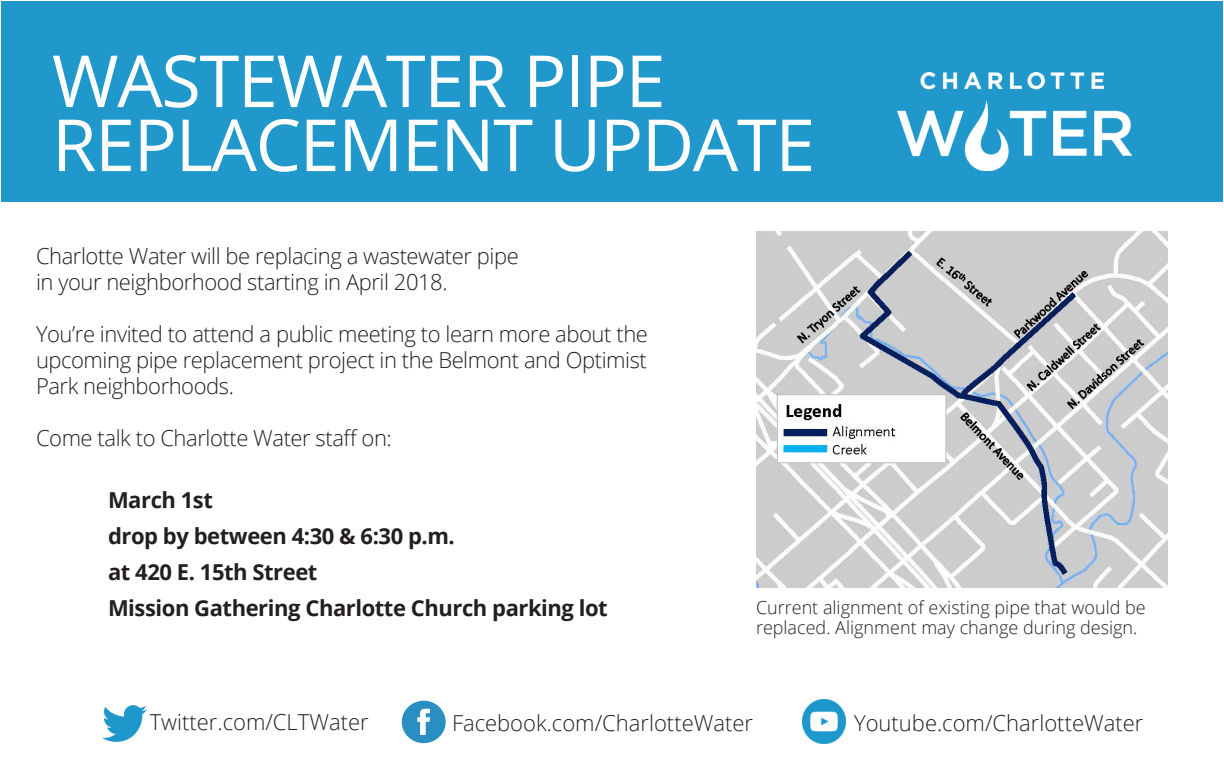
<style>
.page{position:relative;width:1224px;height:774px;background:#fff}
.page>*{position:absolute;margin:0;border:0;box-sizing:border-box;transform-origin:0 0}
.t1{font:72px "Open Sans";letter-spacing:-.02em;color:#fff}
.t2{font:300 22px/26px "Open Sans";letter-spacing:-.02em;color:#231f20}
.t3{font:700 22px/36px "Open Sans";letter-spacing:-.02em;color:#231f20}
.t4{font:300 22px "Open Sans";color:#231f20}
.t5{font:300 18px/20px "Open Sans";color:#231f20}
</style>
<div class="page">
<div style="left:1px;top:1px;width:1222px;height:201px;background:#2198cc"></div>
<img style="left:102px;top:706px;width:44px;height:36px">
<svg style="left:402px;top:701px;width:44px;height:42px"></svg>
<img style="left:802px;top:700px;width:44px;height:44px">
<img style="left:898px;top:73px;width:234px;height:98px">
<img style="left:756px;top:232px;width:412px;height:355px">
<p class="t1" style="left:52px;top:32px;width:615px">WASTEWATER PIPE</p>
<p class="t1" style="left:52px;top:96px;width:765px">REPLACEMENT UPDATE</p>
<p class="t2" style="left:36px;top:242px;width:484px">Charlotte Water will be replacing a wastewater pipe in your neighborhood starting in April 2018.</p>
<p class="t2" style="left:36px;top:320px;width:613px;text-align:justify">You’re invited to attend a public meeting to learn more about the upcoming pipe replacement project in the Belmont and Optimist Park neighborhoods.</p>
<p class="t2" style="left:36px;top:424px;width:357px">Come talk to Charlotte Water staff on:</p>
<p class="t3" style="left:108px;top:481px;width:107px">March 1st</p>
<p class="t3" style="left:108px;top:517px;width:348px">drop by between 4:30 &amp; 6:30 p.m.</p>
<p class="t3" style="left:108px;top:553px;width:501px">at 420 E. 15th Street<br>Mission Gathering Charlotte Church parking lot</p>
<p class="t5" style="left:756px;top:597px;width:391px">Current alignment of existing pipe that would be replaced. Alignment may change during design.</p>
<p class="t4" style="left:150px;top:707px;width:221px">Twitter.com/CLTWater</p>
<p class="t4" style="left:452px;top:708px;width:303px">Facebook.com/CharlotteWater</p>
<p class="t4" style="left:854px;top:708px;width:291px">Youtube.com/CharlotteWater</p>
</div>
